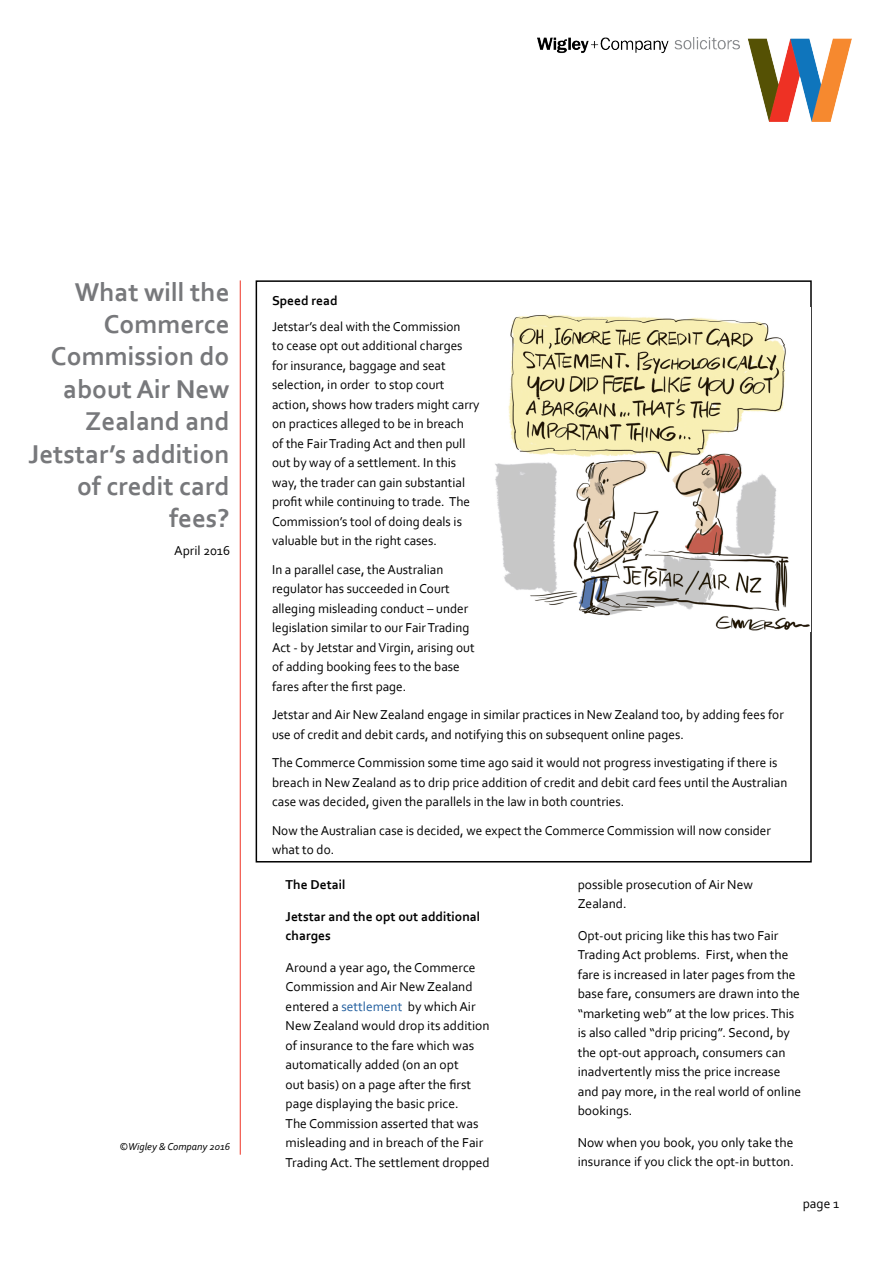
<style>
.page{position:relative;width:893px;height:1263px;background:#fff}
.page>*{position:absolute;margin:0;border:0;box-sizing:border-box;transform-origin:0 0}
.t1{font:700 27px/32.4px "Corbel";color:#77787b;text-align:right}
.t2{font:13.5px/19.5px "Corbel";color:#000}
.t3{font:700 13.5px/19.5px "Corbel";color:#000}
.t4{font:italic 10.5px "Corbel";color:#000}
.s1{color:#215e9e}
</style>
<div class="page">
<hr style="left:240px;top:280px;width:1px;height:875px;background:#ee3425">
<img style="left:538px;top:37px;width:313px;height:85px">
<img style="left:495px;top:314px;width:315px;height:317px">
<h1 class="t1" style="left:28px;top:275px;width:203px">What will the<br>Commerce<br>Commission do about Air New<br>Zealand and<br>Jetstar’s addition of credit card fees?</h1>
<p class="t2" style="left:174px;top:540px;width:57px">April 2016</p>
<p class="t4" style="left:120px;top:1140px;width:112px">©Wigley &amp; Company 2016</p>
<p class="t3" style="left:272px;top:291px;width:67px">Speed read</p>
<p class="t2" style="left:272px;top:316px;width:209px">Jetstar’s deal with the Commission<br>to cease opt out additional charges for insurance, baggage and seat selection, in order to stop court action, shows how traders might carry on practices alleged to be in breach<br>of the Fair Trading Act and then pull out by way of a settlement. In this way, the trader can gain substantial profit while continuing to trade. The Commission’s tool of doing deals is valuable but in the right cases.</p>
<p class="t2" style="left:272px;top:559px;width:204px">In a parallel case, the Australian regulator has succeeded in Court alleging misleading conduct – under legislation similar to our Fair Trading Act - by Jetstar and Virgin, arising out of adding booking fees to the base fares after the first page.</p>
<p class="t2" style="left:272px;top:705px;width:513px">Jetstar and Air New Zealand engage in similar practices in New Zealand too, by adding fees for use of credit and debit cards, and notifying this on subsequent online pages.</p>
<p class="t2" style="left:272px;top:753px;width:517px">The Commerce Commission some time ago said it would not progress investigating if there is breach in New Zealand as to drip price addition of credit and debit card fees until the Australian case was decided, given the parallels in the law in both countries.</p>
<p class="t2" style="left:272px;top:820px;width:500px">Now the Australian case is decided, we expect the Commerce Commission will now consider what to do.</p>
<p class="t3" style="left:286px;top:874px;width:62px">The Detail</p>
<p class="t3" style="left:286px;top:906px;width:196px">Jetstar and the opt out additional charges</p>
<p class="t2" style="left:286px;top:957px;width:206px">Around a year ago, the Commerce Commission and Air New Zealand entered a <span class="s1">settlement</span> by which Air New Zealand would drop its addition of insurance to the fare which was automatically added (on an opt<br>out basis) on a page after the first page displaying the basic price.<br>The Commission asserted that was misleading and in breach of the Fair Trading Act. The settlement dropped</p>
<p class="t2" style="left:578px;top:874px;width:177px">possible prosecution of Air New<br>Zealand.</p>
<p class="t2" style="left:578px;top:925px;width:225px">Opt-out pricing like this has two Fair Trading Act problems. First, when the fare is increased in later pages from the base fare, consumers are drawn into the “marketing web” at the low prices. This is also called “drip pricing”. Second, by the opt-out approach, consumers can inadvertently miss the price increase and pay more, in the real world of online bookings.</p>
<p class="t2" style="left:578px;top:1132px;width:218px">Now when you book, you only take the insurance if you click the opt-in button.</p>
<p class="t2" style="left:803px;top:1193px;width:38px">page 1</p>
</div>
